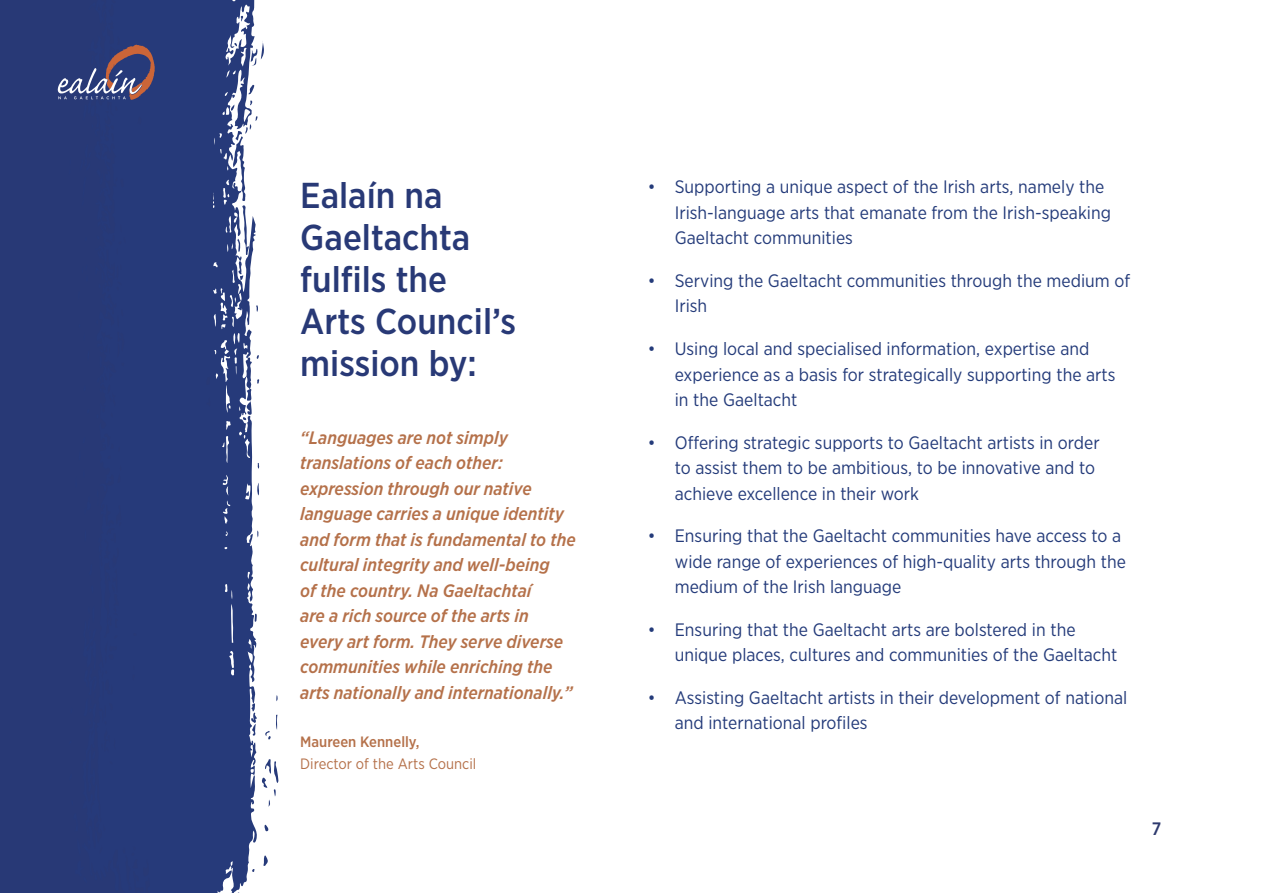
<style>
.page{position:relative;width:1263px;height:893px;background:#fff}
.page>*{position:absolute;margin:0;border:0;box-sizing:border-box;transform-origin:0 0}
.t1{font:500 36px/42px "Gotham Narrow";color:#283976}
.t2{font:18px/25.5px "Gotham Narrow";color:#243b7a}
.t3{font:italic 500 18px/25.5px "Gotham Narrow";color:#b5714a}
.t4{font:500 18px "Gotham Narrow";color:#2d396d}
.t5{font:15px "Gotham Narrow";color:#b5714a}
.t6{font:500 15px "Gotham Narrow";color:#b5714a}
</style>
<div class="page">
<div style="left:0;top:0;width:213px;height:893px;background:#283976"></div>
<svg style="left:213px;top:0;width:55px;height:893px;fill:#263a7a"></svg>
<svg style="left:263px;top:855px;width:5px;height:11px"></svg>
<svg style="left:257px;top:483px;width:3px;height:12px"></svg>
<svg style="left:251px;top:703px;width:7px;height:33px"></svg>
<svg style="left:264px;top:825px;width:4px;height:6px"></svg>
<svg style="left:254px;top:614px;width:3px;height:8px"></svg>
<svg style="left:251px;top:40px;width:13px;height:26px"></svg>
<svg style="left:257px;top:530px;width:2px;height:7px"></svg>
<svg style="left:262px;top:759px;width:16px;height:48px"></svg>
<svg style="left:238px;top:261px;width:5px;height:19px"></svg>
<svg style="left:256px;top:305px;width:2px;height:7px"></svg>
<svg style="left:257px;top:463px;width:3px;height:6px"></svg>
<svg style="left:276px;top:695px;width:2px;height:6px"></svg>
<svg style="left:265px;top:715px;width:12px;height:24px"></svg>
<svg style="left:231px;top:85px;width:27px;height:170px"></svg>
<svg style="left:243px;top:355px;width:16px;height:65px"></svg>
<svg style="left:240px;top:16px;width:3px;height:6px"></svg>
<svg style="left:58px;top:44px;width:97px;height:56px"></svg>
<h1 class="t1" style="left:300px;top:174px;width:217px">Ealaín na<br>Gaeltachta fulfils the<br>Arts Council’s mission by:</h1>
<p class="t3" style="left:300px;top:425px;width:277px">“Languages are not simply translations of each other: expression through our native language carries a unique identity and form that is fundamental to the cultural integrity and well-being<br>of the country. Na Gaeltachtaí<br>are a rich source of the arts in every art form. They serve diverse communities while enriching the arts nationally and internationally.”</p>
<p class="t6" style="left:300px;top:732px;width:121px">Maureen Kennelly,</p>
<p class="t5" style="left:300px;top:755px;width:178px">Director of the Arts Council</p>
<p class="t2" style="left:675px;top:174px;width:438px;text-indent:-27px">• Supporting a unique aspect of the Irish arts, namely the<br>Irish-language arts that emanate from the Irish-speaking<br>Gaeltacht communities</p>
<p class="t2" style="left:675px;top:268px;width:457px;text-indent:-27px">• Serving the Gaeltacht communities through the medium of<br>Irish</p>
<p class="t2" style="left:675px;top:336px;width:442px;text-indent:-27px">• Using local and specialised information, expertise and experience as a basis for strategically supporting the arts in the Gaeltacht</p>
<p class="t2" style="left:675px;top:429px;width:426px;text-indent:-27px">• Offering strategic supports to Gaeltacht artists in order to assist them to be ambitious, to be innovative and to achieve excellence in their work</p>
<p class="t2" style="left:675px;top:523px;width:453px;text-indent:-27px">• Ensuring that the Gaeltacht communities have access to a wide range of experiences of high-quality arts through the medium of the Irish language</p>
<p class="t2" style="left:675px;top:616px;width:444px;text-indent:-27px">• Ensuring that the Gaeltacht arts are bolstered in the unique places, cultures and communities of the Gaeltacht</p>
<p class="t2" style="left:675px;top:684px;width:454px;text-indent:-27px">• Assisting Gaeltacht artists in their development of national and international profiles</p>
<p class="t4" style="left:1152px;top:817px;width:11px">7</p>
</div>
